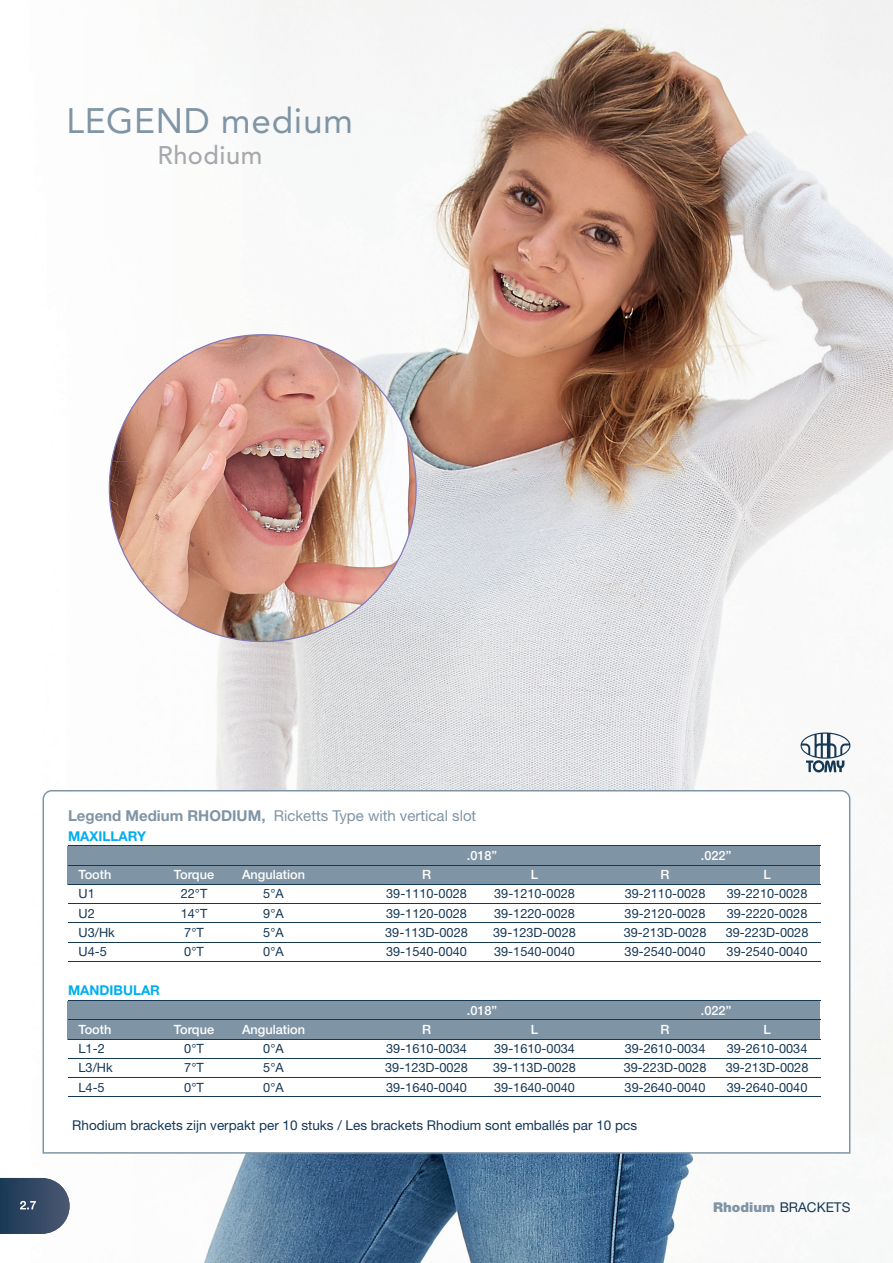
<style>
.page{position:relative;width:893px;height:1263px;background:#fff}
.page>*{position:absolute;margin:0;border:0;box-sizing:border-box;transform-origin:0 0}
.t1{font:35.1px "Avenir LT Std";letter-spacing:.02em;color:#7f94a4}
.t2{font:500 25.35px "Avenir LT Std";letter-spacing:.02em;color:#a8a9ad}
.t3{font:15px "Helvetica Neue LT Std";color:#7f94a4}
.t4{font:13.5px "Helvetica Neue LT Std";color:#153855}
.t5{font:700 13.5px "Helvetica Neue LT Std";color:#00aeef}
.t6{font:12.75px "Helvetica Neue LT Std";color:#153855}
.t7{font:500 12.75px "Helvetica Neue LT Std";color:#fff}
.s1{font-weight:700}
.s2{font-weight:900;color:#7f94a4}
</style>
<div class="page">
<img style="left:0;top:0;width:893px;height:1263px">
<img style="left:0;top:1178px;width:70px;height:56px">
<img style="left:20px;top:1201px;width:16px;height:8px">
<img style="left:109px;top:334px;width:308px;height:308px">
<svg style="left:43px;top:790px;width:807px;height:364px"></svg>
<div style="left:68px;top:846px;width:752px;height:39px;background:#7f94a4"></div>
<div style="left:68px;top:1001px;width:752px;height:38px;background:#7f94a4"></div>
<hr style="left:68px;top:845px;width:753px;height:1px;background:#153855">
<hr style="left:68px;top:865px;width:753px;height:1px;background:#153855">
<hr style="left:68px;top:884px;width:753px;height:1px;background:#153855">
<hr style="left:68px;top:903px;width:753px;height:1px;background:#153855">
<hr style="left:68px;top:922px;width:753px;height:1px;background:#153855">
<hr style="left:68px;top:942px;width:753px;height:1px;background:#153855">
<hr style="left:68px;top:961px;width:753px;height:1px;background:#153855">
<hr style="left:68px;top:1000px;width:753px;height:1px;background:#153855">
<hr style="left:68px;top:1019px;width:753px;height:1px;background:#153855">
<hr style="left:68px;top:1039px;width:753px;height:1px;background:#153855">
<hr style="left:68px;top:1058px;width:753px;height:1px;background:#153855">
<hr style="left:68px;top:1077px;width:753px;height:1px;background:#153855">
<hr style="left:68px;top:1096px;width:753px;height:1px;background:#153855">
<svg style="left:801px;top:732px;width:49px;height:40px"></svg>
<h1 class="t1" style="left:67px;top:100px;width:288px">LEGEND medium</h1>
<h2 class="t2" style="left:157px;top:141px;width:106px">Rhodium</h2>
<p class="t3" style="left:68px;top:806px;width:410px"><span class="s1">Legend Medium RHODIUM,</span> Ricketts Type with vertical slot</p>
<p class="t5" style="left:68px;top:827px;width:79px">MAXILLARY</p>
<p class="t7" style="left:467px;top:848px;width:32px">.018”</p>
<p class="t7" style="left:701px;top:848px;width:32px">.022”</p>
<p class="t7" style="left:79px;top:867px;width:34px">Tooth</p>
<p class="t7" style="left:174px;top:867px;width:42px">Torque</p>
<p class="t7" style="left:242px;top:867px;width:65px">Angulation</p>
<p class="t7" style="left:422px;top:867px;width:10px">R</p>
<p class="t7" style="left:531px;top:867px;width:9px">L</p>
<p class="t7" style="left:661px;top:867px;width:10px">R</p>
<p class="t7" style="left:763px;top:867px;width:9px">L</p>
<p class="t6" style="left:79px;top:886px;width:18px">U1</p>
<p class="t6" style="left:181px;top:886px;width:28px">22°T</p>
<p class="t6" style="left:263px;top:886px;width:22px">5°A</p>
<p class="t6" style="left:386px;top:886px;width:82px">39-1110-0028</p>
<p class="t6" style="left:494px;top:886px;width:82px">39-1210-0028</p>
<p class="t6" style="left:625px;top:886px;width:82px">39-2110-0028</p>
<p class="t6" style="left:727px;top:886px;width:82px">39-2210-0028</p>
<p class="t6" style="left:79px;top:905px;width:18px">U2</p>
<p class="t6" style="left:181px;top:905px;width:28px">14°T</p>
<p class="t6" style="left:263px;top:905px;width:22px">9°A</p>
<p class="t6" style="left:386px;top:905px;width:82px">39-1120-0028</p>
<p class="t6" style="left:494px;top:905px;width:82px">39-1220-0028</p>
<p class="t6" style="left:625px;top:905px;width:82px">39-2120-0028</p>
<p class="t6" style="left:727px;top:905px;width:82px">39-2220-0028</p>
<p class="t6" style="left:79px;top:925px;width:38px">U3/Hk</p>
<p class="t6" style="left:184px;top:925px;width:21px">7°T</p>
<p class="t6" style="left:263px;top:925px;width:22px">5°A</p>
<p class="t6" style="left:385px;top:925px;width:84px">39-113D-0028</p>
<p class="t6" style="left:493px;top:925px;width:84px">39-123D-0028</p>
<p class="t6" style="left:624px;top:925px;width:84px">39-213D-0028</p>
<p class="t6" style="left:726px;top:925px;width:84px">39-223D-0028</p>
<p class="t6" style="left:79px;top:944px;width:30px">U4-5</p>
<p class="t6" style="left:184px;top:944px;width:21px">0°T</p>
<p class="t6" style="left:263px;top:944px;width:22px">0°A</p>
<p class="t6" style="left:386px;top:944px;width:82px">39-1540-0040</p>
<p class="t6" style="left:494px;top:944px;width:82px">39-1540-0040</p>
<p class="t6" style="left:625px;top:944px;width:82px">39-2540-0040</p>
<p class="t6" style="left:727px;top:944px;width:82px">39-2540-0040</p>
<p class="t5" style="left:68px;top:982px;width:93px">MANDIBULAR</p>
<p class="t7" style="left:467px;top:1002px;width:32px">.018”</p>
<p class="t7" style="left:701px;top:1002px;width:32px">.022”</p>
<p class="t7" style="left:79px;top:1022px;width:34px">Tooth</p>
<p class="t7" style="left:174px;top:1022px;width:42px">Torque</p>
<p class="t7" style="left:242px;top:1022px;width:65px">Angulation</p>
<p class="t7" style="left:422px;top:1022px;width:10px">R</p>
<p class="t7" style="left:531px;top:1022px;width:9px">L</p>
<p class="t7" style="left:661px;top:1022px;width:10px">R</p>
<p class="t7" style="left:763px;top:1022px;width:9px">L</p>
<p class="t6" style="left:79px;top:1041px;width:28px">L1-2</p>
<p class="t6" style="left:184px;top:1041px;width:21px">0°T</p>
<p class="t6" style="left:263px;top:1041px;width:22px">0°A</p>
<p class="t6" style="left:386px;top:1041px;width:82px">39-1610-0034</p>
<p class="t6" style="left:494px;top:1041px;width:82px">39-1610-0034</p>
<p class="t6" style="left:625px;top:1041px;width:82px">39-2610-0034</p>
<p class="t6" style="left:727px;top:1041px;width:82px">39-2610-0034</p>
<p class="t6" style="left:79px;top:1060px;width:36px">L3/Hk</p>
<p class="t6" style="left:184px;top:1060px;width:21px">7°T</p>
<p class="t6" style="left:263px;top:1060px;width:22px">5°A</p>
<p class="t6" style="left:385px;top:1060px;width:84px">39-123D-0028</p>
<p class="t6" style="left:493px;top:1060px;width:84px">39-113D-0028</p>
<p class="t6" style="left:624px;top:1060px;width:84px">39-223D-0028</p>
<p class="t6" style="left:726px;top:1060px;width:84px">39-213D-0028</p>
<p class="t6" style="left:79px;top:1079px;width:28px">L4-5</p>
<p class="t6" style="left:184px;top:1079px;width:21px">0°T</p>
<p class="t6" style="left:263px;top:1079px;width:22px">0°A</p>
<p class="t6" style="left:386px;top:1079px;width:82px">39-1640-0040</p>
<p class="t6" style="left:494px;top:1079px;width:82px">39-1640-0040</p>
<p class="t6" style="left:625px;top:1079px;width:82px">39-2640-0040</p>
<p class="t6" style="left:727px;top:1079px;width:82px">39-2640-0040</p>
<p class="t4" style="left:72px;top:1117px;width:566px">Rhodium brackets zijn verpakt per 10 stuks / Les brackets Rhodium sont emballés par 10 pcs</p>
<p class="t4" style="left:713px;top:1199px;width:139px"><span class="s2">Rhodium</span> BRACKETS</p>
</div>
